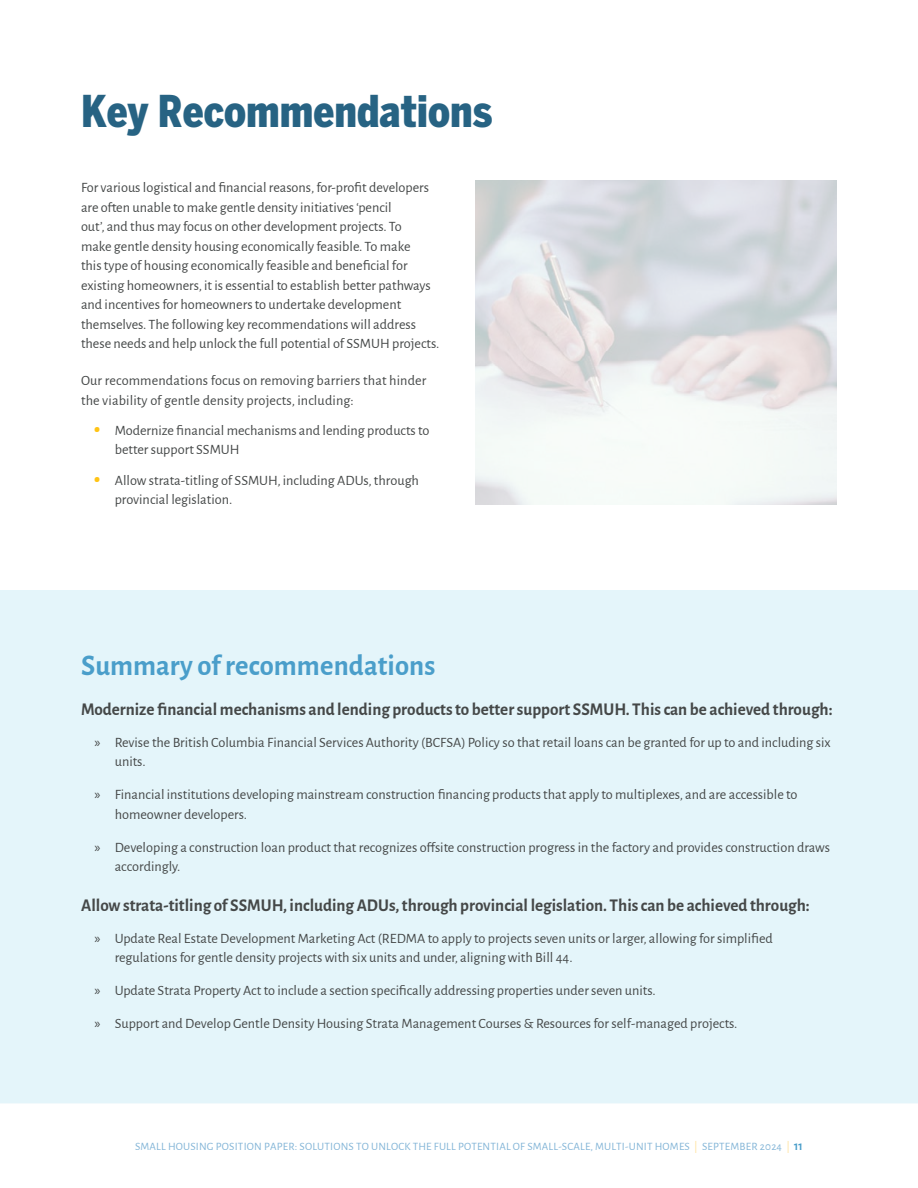
<style>
.page{position:relative;width:918px;height:1188px;background:#fff}
.page>*{position:absolute;margin:0;border:0;box-sizing:border-box;transform-origin:0 0}
.t1{font:900 condensed 43.5px "Benton Sans";color:#276383;scale:.95 1}
.t2{font:700 30px "Alegreya Sans";letter-spacing:.005em;color:#4a9eca;scale:.95 1}
.t3{font:700 18px "Alegreya Sans";color:#454848;scale:.95 1}
.t4{font:14.25px/19.5px "Alegreya Sans";color:#454848}
.t5{font:11.25px "Alegreya Sans";letter-spacing:.015em;color:#83b5d7}
.s1{font-weight:900;font-size:18px;color:#ffc415}
.s2{font-family:"Myriad Pro"}
.s3{font-weight:300;color:#ffd36b}
.s4{font-weight:700;color:#4a9eca}
</style>
<div class="page">
<hr style="left:0;top:1103px;width:918px;height:1px;background:#d3eef7">
<div style="left:0;top:590px;width:918px;height:513px;background:#e4f5fa"></div>
<img style="left:476px;top:181px;width:361px;height:323px">
<h1 class="t1" style="left:81px;top:85px;width:435px">Key Recommendations</h1>
<p class="t4" style="left:81px;top:177px;width:360px">For various logistical and financial reasons, for-profit developers are often unable to make gentle density initiatives ‘pencil<br>out’, and thus may focus on other development projects. To<br>make gentle density housing economically feasible. To make<br>this type of housing economically feasible and beneficial for existing homeowners, it is essential to establish better pathways and incentives for homeowners to undertake development themselves. The following key recommendations will address these needs and help unlock the full potential of SSMUH projects.</p>
<p class="t4" style="left:81px;top:370px;width:347px">Our recommendations focus on removing barriers that hinder the viability of gentle density projects, including:</p>
<p class="t4" style="left:115px;top:420px;width:316px;text-indent:-20px"><span class="s1">•</span> Modernize financial mechanisms and lending products to better support SSMUH</p>
<p class="t4" style="left:115px;top:470px;width:306px;text-indent:-20px"><span class="s1">•</span> Allow strata-titling of SSMUH, including ADUs, through provincial legislation.</p>
<h2 class="t2" style="left:81px;top:643px;width:375px">Summary of recommendations</h2>
<p class="t3" style="left:81px;top:696px;width:793px">Modernize financial mechanisms and lending products to better support SSMUH. This can be achieved through:</p>
<p class="t4" style="left:115px;top:732px;width:718px;text-indent:-20px"><span class="s2">»</span> Revise the British Columbia Financial Services Authority (BCFSA) Policy so that retail loans can be granted for up to and including six units.</p>
<p class="t4" style="left:115px;top:784px;width:684px;text-indent:-20px"><span class="s2">»</span> Financial institutions developing mainstream construction financing products that apply to multiplexes, and are accessible to homeowner developers.</p>
<p class="t4" style="left:115px;top:837px;width:717px;text-indent:-20px"><span class="s2">»</span> Developing a construction loan product that recognizes offsite construction progress in the factory and provides construction draws accordingly.</p>
<p class="t3" style="left:81px;top:892px;width:769px">Allow strata-titling of SSMUH, including ADUs, through provincial legislation. This can be achieved through:</p>
<p class="t4" style="left:115px;top:928px;width:660px;text-indent:-20px"><span class="s2">»</span> Update Real Estate Development Marketing Act (REDMA to apply to projects seven units or larger, allowing for simplified regulations for gentle density projects with six units and under, aligning with Bill 44.</p>
<p class="t4" style="left:94px;top:980px;width:563px"><span class="s2">»</span> Update Strata Property Act to include a section specifically addressing properties under seven units.</p>
<p class="t4" style="left:94px;top:1013px;width:645px"><span class="s2">»</span> Support and Develop Gentle Density Housing Strata Management Courses &amp; Resources for self-managed projects.</p>
<p class="t5" style="left:135px;top:1139px;width:669px">SMALL HOUSING POSITION PAPER: SOLUTIONS TO UNLOCK THE FULL POTENTIAL OF SMALL-SCALE, MULTI-UNIT HOMES <span class="s3">|</span> SEPTEMBER 2024 <span class="s3">|</span> <span class="s4">11</span></p>
</div>
